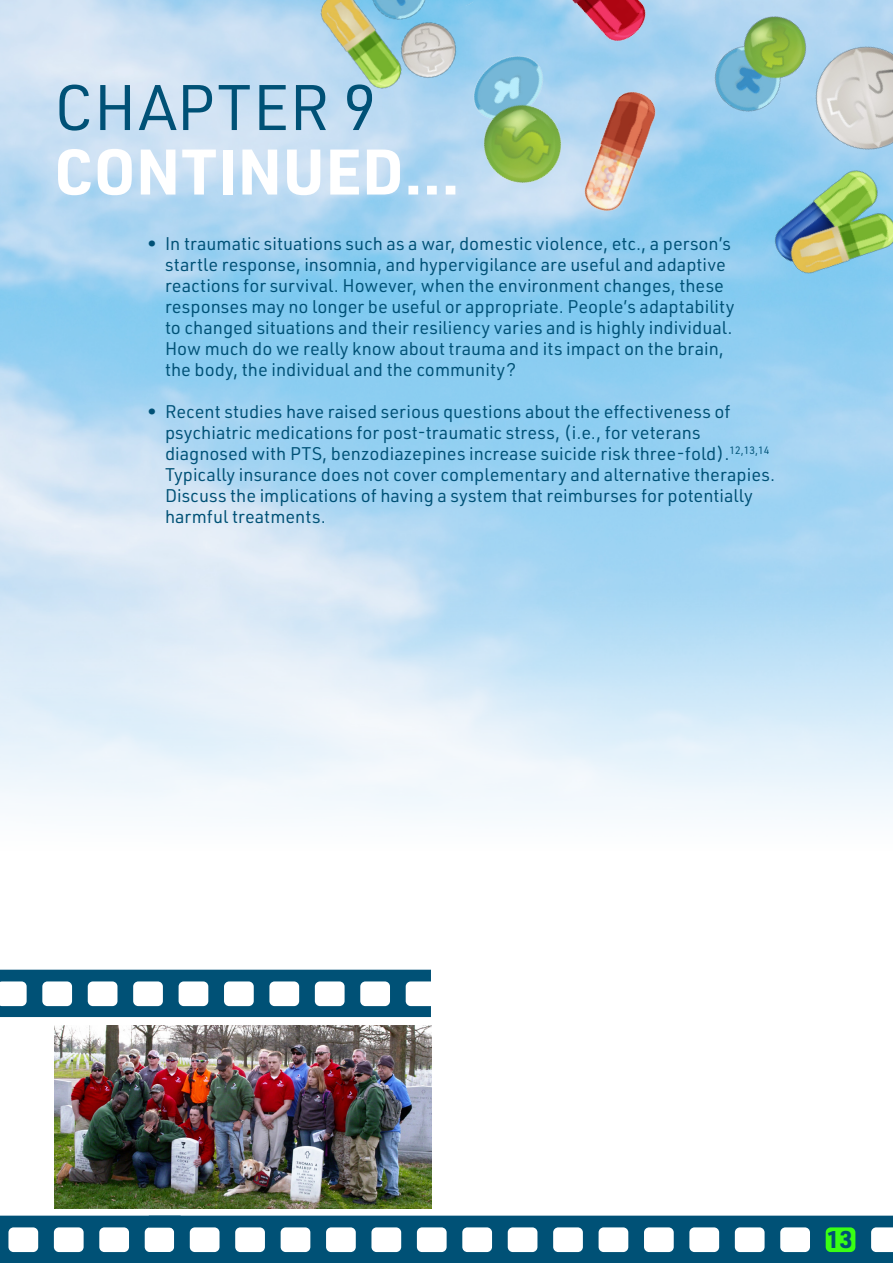
<style>
.page{position:relative;width:893px;height:1263px;background:#fff}
.page>*{position:absolute;margin:0;border:0;box-sizing:border-box;transform-origin:0 0}
.White_chapter_headin{font:700 63px "URWDIN";color:#fff}
.Blue_chapter_heading{font:63px "URWDIN";letter-spacing:.01em;color:#005176}
.t1{font:700 23.7px "URWDIN";color:#005176}
.t2{font:18px/21px "URWDIN";color:#005176}
</style>
<div class="page">
<img style="left:54px;top:1025px;width:377px;height:183px">
<svg style="left:0;top:970px;width:431px;height:47px"></svg>
<svg style="left:0;top:1215px;width:893px;height:48px"></svg>
<img style="left:621px;top:0;width:272px;height:341px">
<img style="left:299px;top:0;width:65px;height:102px">
<img style="left:364px;top:0;width:411px;height:303px">
<p class="Blue_chapter_heading" style="left:54px;top:66px;width:324px">CHAPTER 9</p>
<p class="White_chapter_headin" style="left:54px;top:129px;width:407px">CONTINUED…</p>
<p class="t2" style="left:165px;top:232px;width:571px;text-indent:-18px">• In traumatic situations such as a war, domestic violence, etc., a person’s startle response, insomnia, and hypervigilance are useful and adaptive reactions for survival. However, when the environment changes, these responses may no longer be useful or appropriate. People’s adaptability to changed situations and their resiliency varies and is highly individual.<br>How much do we really know about trauma and its impact on the brain, the body, the individual and the community?</p>
<p class="t2" style="left:165px;top:400px;width:612px;text-indent:-18px">• Recent studies have raised serious questions about the effectiveness of psychiatric medications for post-traumatic stress, (i.e., for veterans diagnosed with PTS, benzodiazepines increase suicide risk three-fold).<sup>12,13,14<br></sup>Typically insurance does not cover complementary and alternative therapies.<br>Discuss the implications of having a system that reimburses for potentially harmful treatments.</p>
<p class="t1" style="left:827px;top:1223px;width:27px">13</p>
</div>
